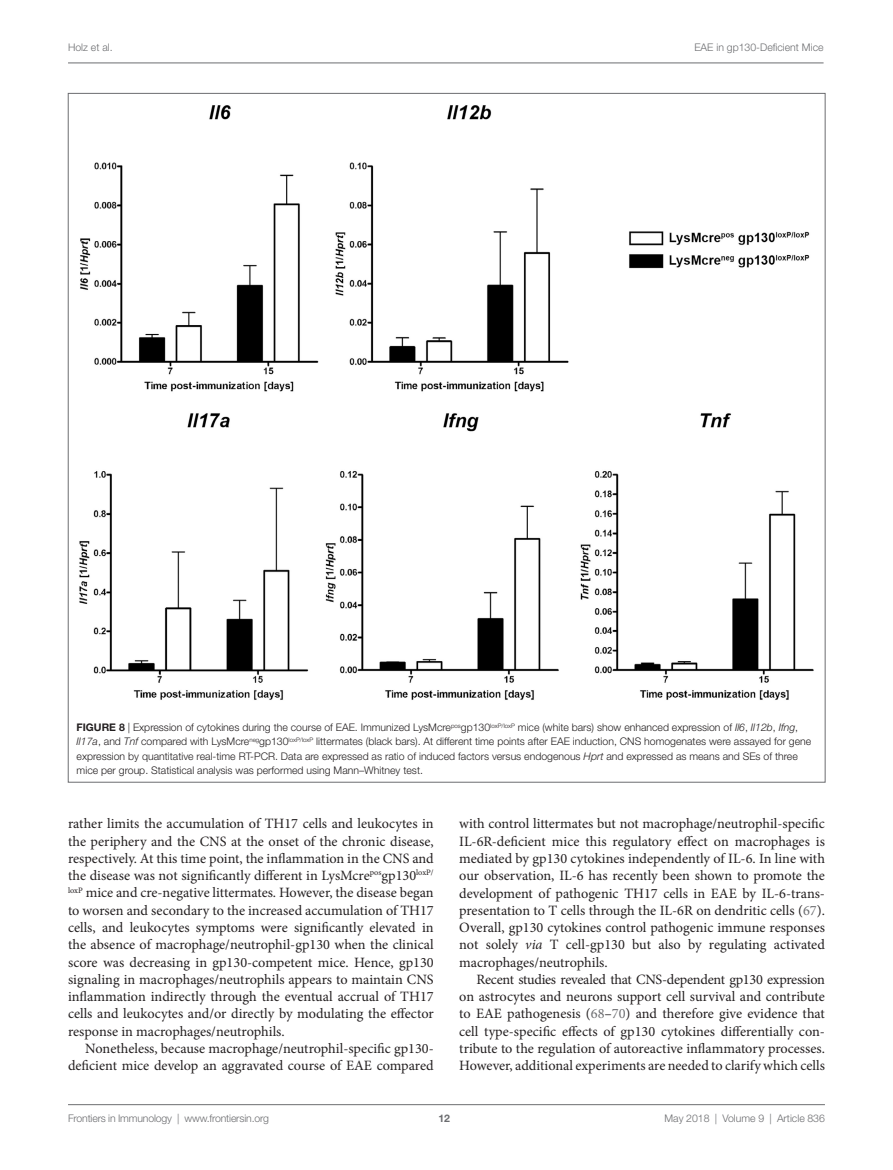
<style>
.page{position:relative;width:893px;height:1170px;background:#fff}
.page>*{position:absolute;margin:0;border:0;box-sizing:border-box;transform-origin:0 0}
.t1{font:14.25px/17.2px "Minion Pro";color:#231f20;text-align:justify}
.t2{font:300 10.5px/14.2px "Helvetica Neue LT Std";color:#231f20}
.t3{font:300 10.5px "Helvetica Neue LT Std";color:#6c6d70}
.t4{font:700 10.5px "Helvetica Neue LT Std";color:#6c6d70}
.s1{font-weight:700}
.s2{font-style:italic}
.s3{color:#6c6d70}
</style>
<div class="page">
<img style="left:79px;top:105px;width:735px;height:595px">
<hr style="left:68px;top:63px;width:756px;height:1px;background:#6c6d70">
<hr style="left:68px;top:1104px;width:757px;height:1px;background:#6c6d70">
<p class="t3" style="left:68px;top:41px;width:46px">Holz et al.</p>
<p class="t3" style="left:694px;top:41px;width:131px">EAE in gp130-Deficient Mice</p>
<p class="t2" style="left:77px;top:719px;width:736px"><span class="s1">FIGURE 8</span> | Expression of cytokines during the course of EAE. Immunized LysMcre<sup>pos</sup>gp130<sup>loxP/loxP</sup> mice (white bars) show enhanced expression of <span class="s2">Il6</span>, <span class="s2">Il12b</span>, <span class="s2">Ifng</span>, <span class="s2">Il17a</span>, and <span class="s2">Tnf</span> compared with LysMcre<sup>neg</sup>gp130<sup>loxP/loxP</sup> littermates (black bars). At different time points after EAE induction, CNS homogenates were assayed for gene expression by quantitative real-time RT-PCR. Data are expressed as ratio of induced factors versus endogenous <span class="s2">Hprt</span> and expressed as means and SEs of three mice per group. Statistical analysis was performed using Mann–Whitney test.</p>
<p class="t1" style="left:68px;top:815px;width:367px">rather limits the accumulation of TH17 cells and leukocytes in the periphery and the CNS at the onset of the chronic disease, respectively. At this time point, the inflammation in the CNS and the disease was not significantly different in LysMcre<sup>pos</sup>gp130<sup>loxP/ loxP</sup> mice and cre-negative littermates. However, the disease began to worsen and secondary to the increased accumulation of TH17 cells, and leukocytes symptoms were significantly elevated in the absence of macrophage/neutrophil-gp130 when the clinical score was decreasing in gp130-competent mice. Hence, gp130 signaling in macrophages/neutrophils appears to maintain CNS inflammation indirectly through the eventual accrual of TH17 cells and leukocytes and/or directly by modulating the effector response in macrophages/neutrophils.</p>
<p class="t1" style="left:68px;top:1039px;width:367px;text-align:right">Nonetheless, because macrophage/neutrophil-specific gp130- deficient mice develop an aggravated course of EAE compared</p>
<p class="t1" style="left:459px;top:815px;width:367px">with control littermates but not macrophage/neutrophil-specific IL-6R-deficient mice this regulatory effect on macrophages is mediated by gp130 cytokines independently of IL-6. In line with our observation, IL-6 has recently been shown to promote the development of pathogenic TH17 cells in EAE by IL-6-trans&shy;presentation to T cells through the IL-6R on dendritic cells (<span class="s3">67</span>).<br>Overall, gp130 cytokines control pathogenic immune responses not solely <span class="s2">via</span> T cell-gp130 but also by regulating activated macrophages/neutrophils.</p>
<p class="t1" style="left:459px;top:970px;width:367px;text-indent:17px">Recent studies revealed that CNS-dependent gp130 expression on astrocytes and neurons support cell survival and contribute to EAE pathogenesis (<span class="s3">68</span>–<span class="s3">70</span>) and therefore give evidence that cell type-specific effects of gp130 cytokines differentially con&shy;tribute to the regulation of autoreactive inflammatory processes.<br>However, additional experiments are needed to clarify which cells</p>
<p class="t3" style="left:68px;top:1111px;width:203px">Frontiers in Immunology | www.frontiersin.org</p>
<p class="t3" style="left:665px;top:1111px;width:162px">May 2018 | Volume 9 | Article 836</p>
<p class="t4" style="left:439px;top:1111px;width:13px">12</p>
</div>
